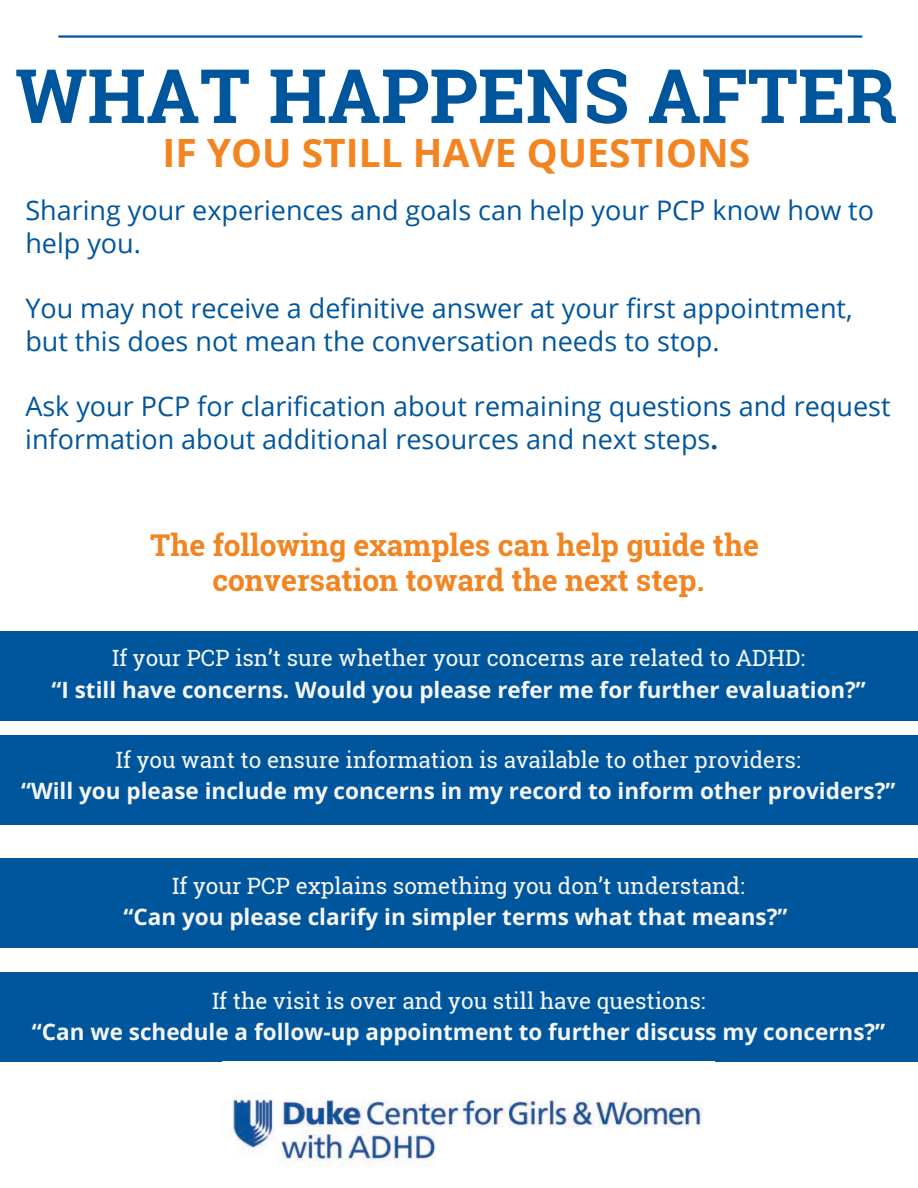
<style>
.page{position:relative;width:918px;height:1188px;background:#fff}
.page>*{position:absolute;margin:0;border:0;box-sizing:border-box;transform-origin:0 0}
.t1{font:700 75px "Roboto Slab";color:#00569d}
.t2{font:700 39px "Open Sans";color:#f28521}
.t3{font:700 30px/35px "Roboto Slab";color:#f28521;text-align:center}
.t4{font:27px/32.7px "Open Sans";color:#00569d}
.t5{font:700 22.5px "Open Sans";color:#f6f6f6}
.t6{font:22.5px "Roboto Slab";color:#f6f6f6}
.t7{font:700 22.35px "Open Sans";color:#f6f6f6}
.t8{font:22.35px "Roboto Slab";color:#f6f6f6}
.s1{font-weight:700}
</style>
<div class="page">
<div style="left:0;top:631px;width:918px;height:90px;background:#00569d"></div>
<div style="left:0;top:735px;width:918px;height:90px;background:#00569d"></div>
<div style="left:0;top:858px;width:918px;height:89px;background:#00569d"></div>
<div style="left:0;top:972px;width:918px;height:90px;background:#00569d"></div>
<hr style="left:58px;top:35px;width:804px;height:3px;background:#00569d">
<img style="left:227px;top:1098px;width:476px;height:70px">
<h1 class="t1" style="left:15px;top:44px;width:884px">WHAT HAPPENS AFTER</h1>
<h2 class="t2" style="left:163px;top:125px;width:589px">IF YOU STILL HAVE QUESTIONS</h2>
<p class="t4" style="left:25px;top:193px;width:850px">Sharing your experiences and goals can help your PCP know how to help you.</p>
<p class="t4" style="left:25px;top:291px;width:829px">You may not receive a definitive answer at your first appointment, but this does not mean the conversation needs to stop.</p>
<p class="t4" style="left:25px;top:389px;width:867px">Ask your PCP for clarification about remaining questions and request information about additional resources and next steps<span class="s1">.</span></p>
<p class="t3" style="left:150px;top:527px;width:610px">The following examples can help guide the conversation toward the next step.</p>
<p class="t8" style="left:112px;top:642px;width:694px">If your PCP isn’t sure whether your concerns are related to ADHD:</p>
<p class="t7" style="left:52px;top:674px;width:816px">“I still have concerns. Would you please refer me for further evaluation?”</p>
<p class="t6" style="left:116px;top:744px;width:686px">If you want to ensure information is available to other providers:</p>
<p class="t5" style="left:21px;top:775px;width:876px">“Will you please include my concerns in my record to inform other providers?”</p>
<p class="t6" style="left:172px;top:870px;width:574px">If your PCP explains something you don’t understand:</p>
<p class="t5" style="left:123px;top:901px;width:666px">“Can you please clarify in simpler terms what that means?”</p>
<p class="t6" style="left:212px;top:985px;width:495px">If the visit is over and you still have questions:</p>
<p class="t5" style="left:32px;top:1016px;width:855px">“Can we schedule a follow-up appointment to further discuss my concerns?”</p>
</div>
